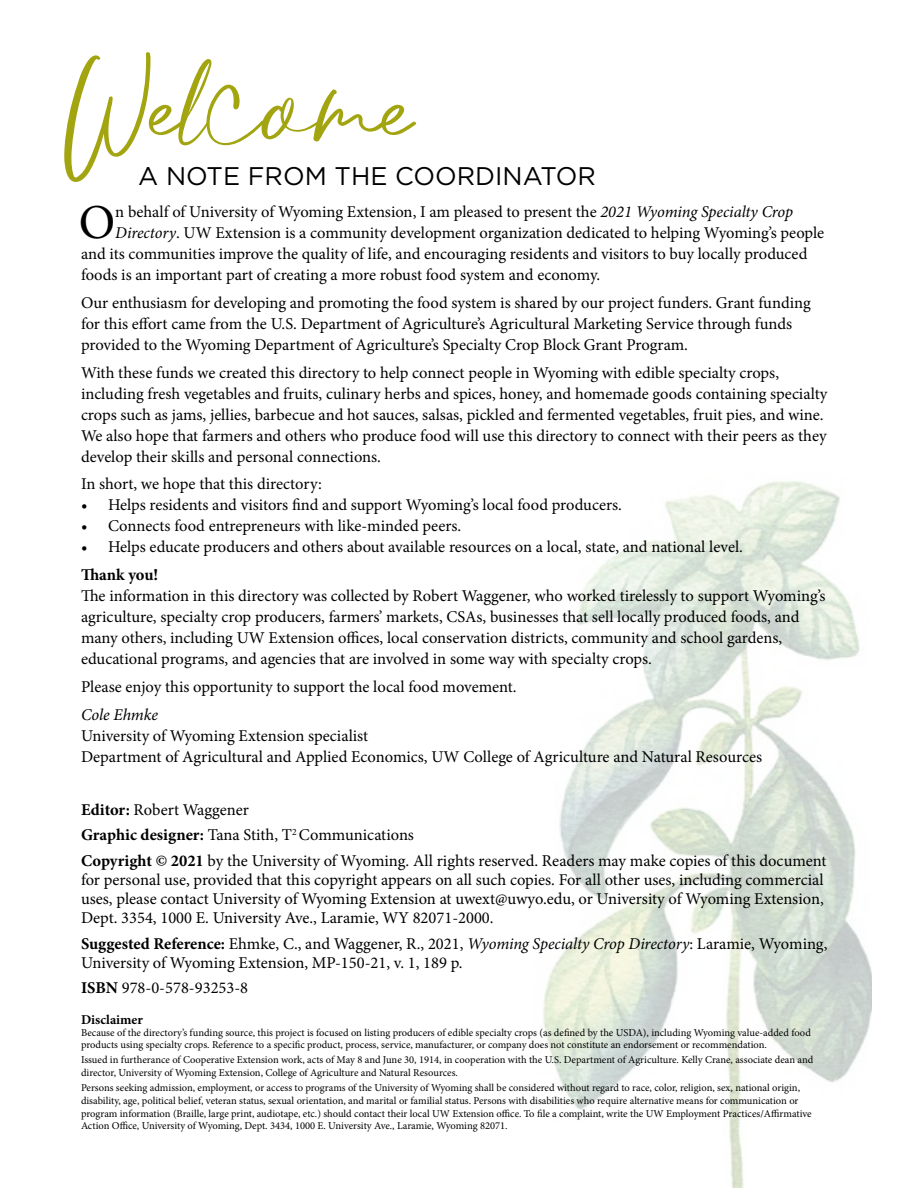
<style>
.page{position:relative;width:918px;height:1188px;background:#fff}
.page>*{position:absolute;margin:0;border:0;box-sizing:border-box;transform-origin:0 0}
.t1{font:130.8px "Strings";color:#a3a510}
.text{font:48.75px "Minion Pro";color:#000}
.t2{font:25.5px "Gotham";color:#000}
.text-2{font:16.5px/21px "Minion Pro";color:#000}
.text-3{font:700 16.5px "Minion Pro";letter-spacing:-.005em;color:#000}
.text-4{font:italic 16.5px "Minion Pro";letter-spacing:-.005em;color:#000}
.t3{font:700 13.5px "Minion Pro";color:#000}
.text-5{font:10.5px/12.6px "Minion Pro";color:#000}
.s1{font-style:italic}
.s2{font-weight:700}
</style>
<div class="page">
<img style="left:543px;top:481px;width:329px;height:707px">
<p class="t1" style="left:64px;top:32px;width:351px">Welcome</p>
<p class="t2" style="left:138px;top:160px;width:459px">A NOTE FROM THE COORDINATOR</p>
<p class="text" style="left:79px;top:190px;width:38px">O</p>
<p class="text-2" style="left:115px;top:202px;width:679px">n behalf of University of Wyoming Extension, I am pleased to present the <span class="s1">2021 Wyoming Specialty Crop</span></p>
<p class="text-2" style="left:115px;top:223px;width:711px"><span class="s1">Directory</span>. UW Extension is a community development organization dedicated to helping Wyoming’s people</p>
<p class="text-2" style="left:81px;top:244px;width:728px">and its communities improve the quality of life, and encouraging residents and visitors to buy locally produced</p>
<p class="text-2" style="left:81px;top:265px;width:521px">foods is an important part of creating a more robust food system and economy.</p>
<p class="text-2" style="left:81px;top:292px;width:731px">Our enthusiasm for developing and promoting the food system is shared by our project funders. Grant funding for this effort came from the U.S. Department of Agriculture’s Agricultural Marketing Service through funds provided to the Wyoming Department of Agriculture’s Specialty Crop Block Grant Program.</p>
<p class="text-2" style="left:81px;top:362px;width:748px">With these funds we created this directory to help connect people in Wyoming with edible specialty crops, including fresh vegetables and fruits, culinary herbs and spices, honey, and homemade goods containing specialty crops such as jams, jellies, barbecue and hot sauces, salsas, pickled and fermented vegetables, fruit pies, and wine.<br>We also hope that farmers and others who produce food will use this directory to connect with their peers as they develop their skills and personal connections.</p>
<p class="text-2" style="left:81px;top:474px;width:242px">In short, we hope that this directory:</p>
<p class="text-2" style="left:81px;top:495px;width:542px">• Helps residents and visitors find and support Wyoming’s local food producers.</p>
<p class="text-2" style="left:81px;top:516px;width:382px">• Connects food entrepreneurs with like-minded peers.</p>
<p class="text-2" style="left:81px;top:537px;width:663px">• Helps educate producers and others about available resources on a local, state, and national level.</p>
<p class="text-3" style="left:81px;top:563px;width:79px">Thank you!</p>
<p class="text-2" style="left:81px;top:586px;width:746px">The information in this directory was collected by Robert Waggener, who worked tirelessly to support Wyoming’s agriculture, specialty crop producers, farmers’ markets, CSAs, businesses that sell locally produced foods, and many others, including UW Extension offices, local conservation districts, community and school gardens, educational programs, and agencies that are involved in some way with specialty crops.</p>
<p class="text-2" style="left:81px;top:676px;width:437px">Please enjoy this opportunity to support the local food movement.</p>
<p class="text-4" style="left:81px;top:703px;width:78px">Cole Ehmke</p>
<p class="text-2" style="left:81px;top:725px;width:289px">University of Wyoming Extension specialist</p>
<p class="text-2" style="left:81px;top:746px;width:683px">Department of Agricultural and Applied Economics, UW College of Agriculture and Natural Resources</p>
<p class="text-2" style="left:81px;top:799px;width:169px"><span class="s2">Editor:</span> Robert Waggener</p>
<p class="text-2" style="left:81px;top:825px;width:334px"><span class="s2">Graphic designer:</span> Tana Stith, T<sup>2</sup> Communications</p>
<p class="text-2" style="left:81px;top:851px;width:747px;line-height:18.9px"><span class="s2">Copyright © 2021</span> by the University of Wyoming. All rights reserved. Readers may make copies of this document for personal use, provided that this copyright appears on all such copies. For all other uses, including commercial uses, please contact University of Wyoming Extension at uwext@uwyo.edu, or University of Wyoming Extension, Dept. 3354, 1000 E. University Ave., Laramie, WY 82071-2000.</p>
<p class="text-2" style="left:81px;top:934px;width:748px;line-height:19px"><span class="s2">Suggested Reference:</span> Ehmke, C., and Waggener, R., 2021, <span class="s1">Wyoming Specialty Crop Directory</span>: Laramie, Wyoming,<br>University of Wyoming Extension, MP-150-21, v. 1, 189 p.</p>
<p class="text-2" style="left:81px;top:978px;width:169px"><span class="s2">ISBN</span> 978-0-578-93253-8</p>
<p class="t3" style="left:81px;top:1010px;width:63px">Disclaimer</p>
<p class="text-5" style="left:81px;top:1027px;width:731px;line-height:12.1px">Because of the directory’s funding source, this project is focused on listing producers of edible specialty crops (as defined by the USDA), including Wyoming value-added food products using specialty crops. Reference to a specific product, process, service, manufacturer, or company does not constitute an endorsement or recommendation.</p>
<p class="text-5" style="left:81px;top:1054px;width:734px;line-height:12px">Issued in furtherance of Cooperative Extension work, acts of May 8 and June 30, 1914, in cooperation with the U.S. Department of Agriculture. Kelly Crane, associate dean and director, University of Wyoming Extension, College of Agriculture and Natural Resources.</p>
<p class="text-5" style="left:81px;top:1082px;width:732px">Persons seeking admission, employment, or access to programs of the University of Wyoming shall be considered without regard to race, color, religion, sex, national origin, disability, age, political belief, veteran status, sexual orientation, and marital or familial status. Persons with disabilities who require alternative means for communication or program information (Braille, large print, audiotape, etc.) should contact their local UW Extension office. To file a complaint, write the UW Employment Practices/Affirmative Action Office, University of Wyoming, Dept. 3434, 1000 E. University Ave., Laramie, Wyoming 82071.</p>
</div>
